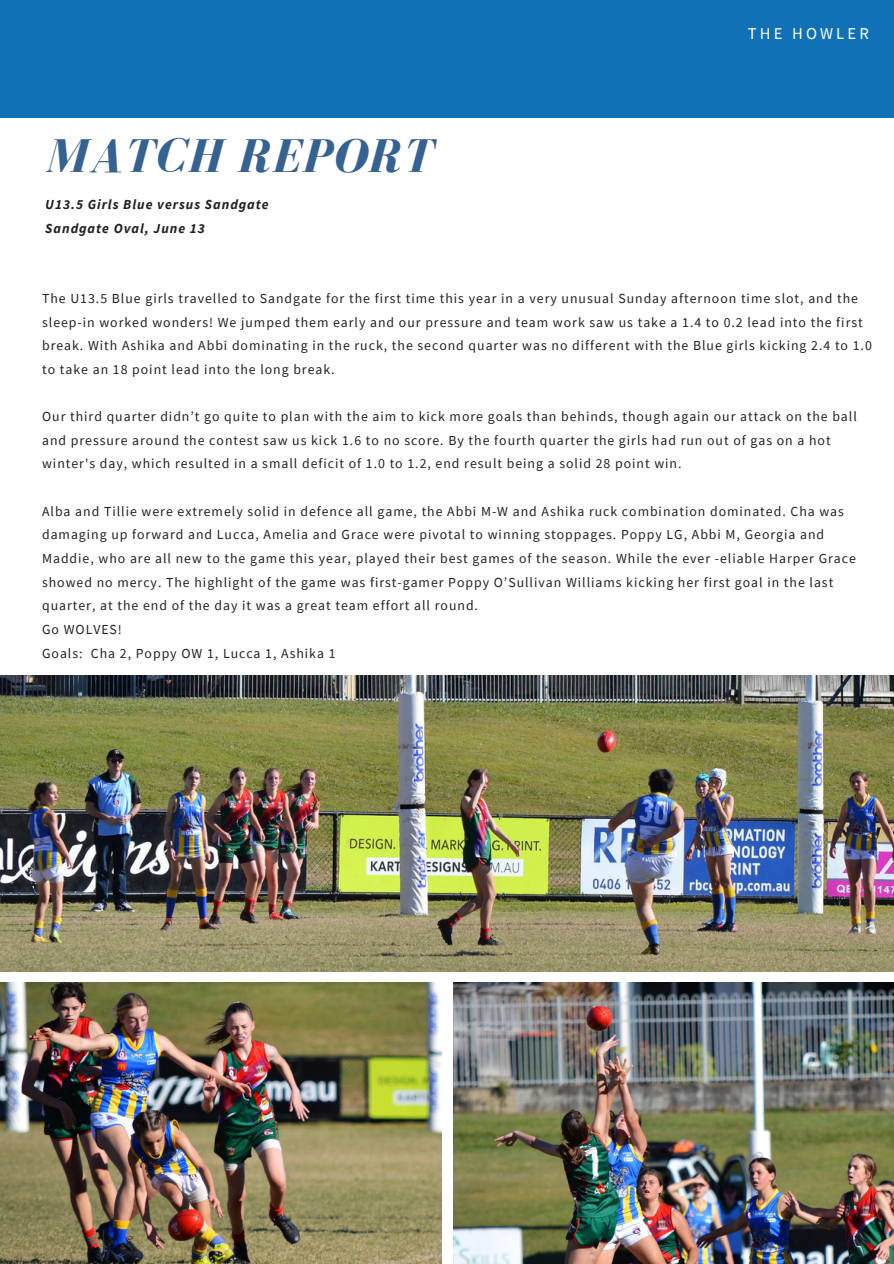
<style>
.page{position:relative;width:894px;height:1264px;background:#fff}
.page>*{position:absolute;margin:0;border:0;box-sizing:border-box;transform-origin:0 0}
.t1{font:italic 700 48.75px "Bodoni FLF";letter-spacing:.03em;color:#366291}
.t2{font:16.5px "Source Sans Pro";letter-spacing:.19em;color:#fff}
.t3{font:13.8px/23.7px "Source Sans Pro";letter-spacing:.07em;color:#222}
.t4{font:italic 700 13.8px "Source Sans Pro";letter-spacing:.07em;color:#222}
</style>
<div class="page">
<img style="left:0;top:676px;width:893px;height:295px">
<img style="left:0;top:982px;width:441px;height:281px">
<img style="left:453px;top:982px;width:440px;height:281px">
<div style="left:0;top:0;width:893px;height:118px;background:#1171b6"></div>
<p class="t1" style="left:46px;top:130px;width:387px">MATCH REPORT</p>
<p class="t4" style="left:45px;top:195px;width:225px">U13.5 Girls Blue versus Sandgate</p>
<p class="t4" style="left:45px;top:219px;width:161px">Sandgate Oval, June 13</p>
<p class="t2" style="left:747px;top:23px;width:122px">THE HOWLER</p>
<p class="t3" style="left:42px;top:286px;width:831px">The U13.5 Blue girls travelled to Sandgate for the first time this year in a very unusual Sunday afternoon time slot, and the sleep-in worked wonders! We jumped them early and our pressure and team work saw us take a 1.4 to 0.2 lead into the first break. With Ashika and Abbi dominating in the ruck, the second quarter was no different with the Blue girls kicking 2.4 to 1.0 to take an 18 point lead into the long break.</p>
<p class="t3" style="left:42px;top:404px;width:816px">Our third quarter didn’t go quite to plan with the aim to kick more goals than behinds, though again our attack on the ball and pressure around the contest saw us kick 1.6 to no score. By the fourth quarter the girls had run out of gas on a hot winter's day, which resulted in a small deficit of 1.0 to 1.2, end result being a solid 28 point win.</p>
<p class="t3" style="left:42px;top:499px;width:815px">Alba and Tillie were extremely solid in defence all game, the Abbi M-W and Ashika ruck combination dominated. Cha was damaging up forward and Lucca, Amelia and Grace were pivotal to winning stoppages. Poppy LG, Abbi M, Georgia and Maddie, who are all new to the game this year, played their best games of the season. While the ever -eliable Harper Grace showed no mercy. The highlight of the game was first-gamer Poppy O’Sullivan Williams kicking her first goal in the last quarter, at the end of the day it was a great team effort all round.</p>
<p class="t3" style="left:42px;top:617px;width:81px">Go WOLVES!</p>
<p class="t3" style="left:42px;top:641px;width:295px">Goals: Cha 2, Poppy OW 1, Lucca 1, Ashika 1</p>
</div>
